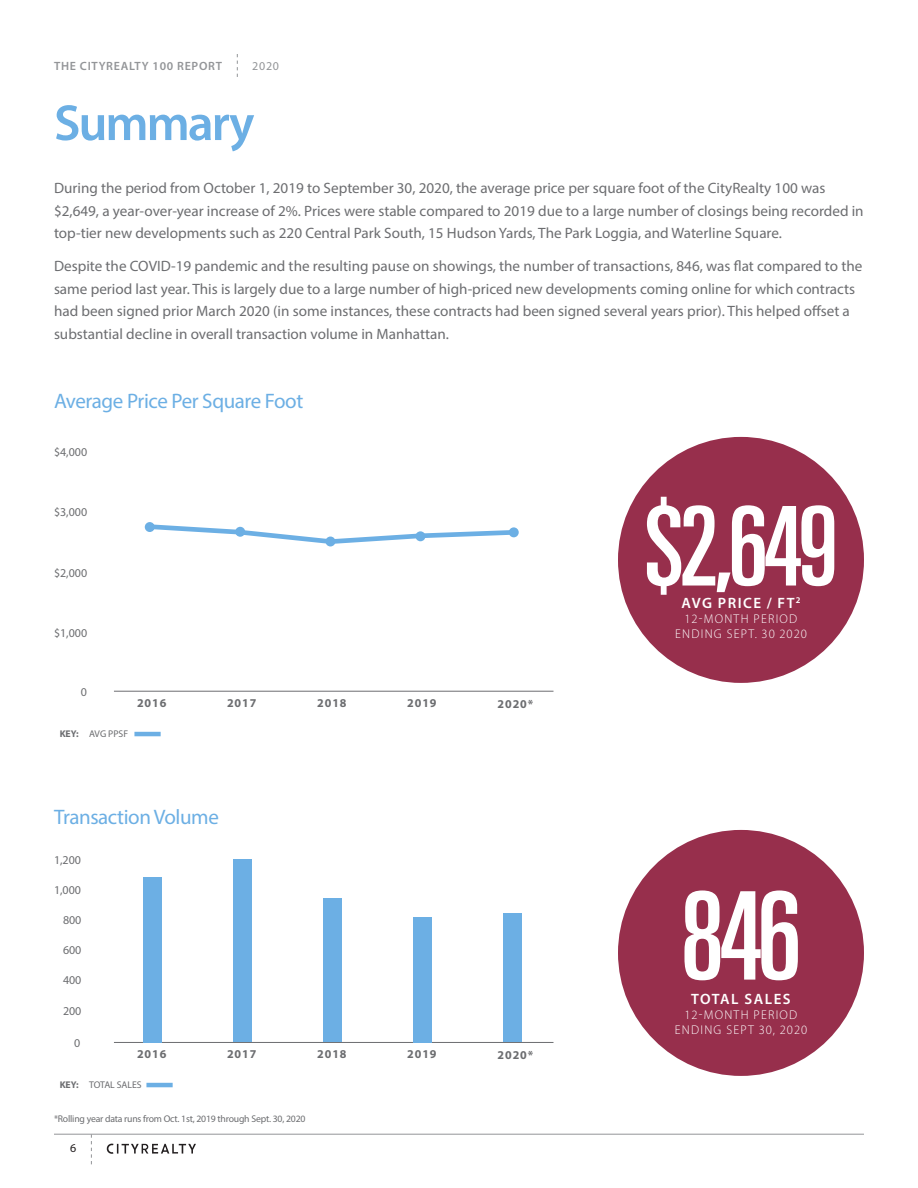
<style>
.page{position:relative;width:918px;height:1188px;background:#fff}
.page>*{position:absolute;margin:0;border:0;box-sizing:border-box;transform-origin:0 0}
.t1{font:ultra-condensed 122.4px "Univers LT";color:#fff}
.t2{font:ultra-condensed 110.1px "Univers LT";color:#fff}
.t3{font:600 51px "Myriad Pro";letter-spacing:-.04em;color:#6cafe4}
.t4{font:21px "Myriad Pro";letter-spacing:-.02em;color:#6cafe4}
.t5{font:15px/22.5px "Myriad Pro";color:#6c6d70}
.t6{font:600 15px "Myriad Pro";letter-spacing:.1em;color:#fff}
.t7{font:300 12.75px/15px "Myriad Pro";letter-spacing:.1em;color:#fff;text-align:center}
.t8{font:12px "Myriad Pro";color:#6c6d70}
.t9{font:700 12px "Myriad Pro";letter-spacing:.075em;color:#6c6d70}
.t10{font:600 12px "Myriad Pro";letter-spacing:.06em;color:#939598}
.t11{font:12px "Myriad Pro";color:#939598}
.t12{font:12px "Myriad Pro";color:#231f20}
.t13{font:9.75px "Myriad Pro";letter-spacing:-.02em;color:#6c6d70}
.t14{font:9.75px "Myriad Pro";color:#6c6d70}
.t15{font:700 9.75px "Myriad Pro";letter-spacing:-.005em;color:#6c6d70}
.t16{font:600 8.7px "Myriad Pro";color:#fff}
</style>
<div class="page">
<hr style="left:54px;top:1134px;width:810px;height:1px;background:#939598">
<svg style="left:237px;top:54px;width:1px;height:23px"></svg>
<svg style="left:91px;top:1134px;width:1px;height:30px"></svg>
<svg style="left:106px;top:1143px;width:90px;height:11px"></svg>
<div style="left:618px;top:830px;width:246px;height:246px;background:#972f4c;border-radius:50%"></div>
<hr style="left:114px;top:1042px;width:440px;height:1px;background:#6c6d70">
<hr style="left:134px;top:732px;width:27px;height:4px;background:#6cafe4">
<hr style="left:114px;top:691px;width:440px;height:1px;background:#6c6d70">
<div style="left:618px;top:437px;width:246px;height:246px;background:#972f4c;border-radius:50%"></div>
<hr style="left:146px;top:1083px;width:27px;height:4px;background:#6cafe4">
<div style="left:144px;top:877px;width:18px;height:165px;background:#6cafe4"></div>
<div style="left:234px;top:860px;width:18px;height:182px;background:#6cafe4"></div>
<div style="left:324px;top:899px;width:18px;height:143px;background:#6cafe4"></div>
<div style="left:414px;top:917px;width:18px;height:125px;background:#6cafe4"></div>
<div style="left:504px;top:914px;width:18px;height:128px;background:#6cafe4"></div>
<svg style="left:145px;top:522px;width:373px;height:25px"></svg>
<p class="t10" style="left:54px;top:58px;width:170px">THE CITYREALTY 100 REPORT</p>
<p class="t11" style="left:252px;top:59px;width:28px">2020</p>
<p class="t3" style="left:54px;top:90px;width:202px">Summary</p>
<p class="t5" style="left:54px;top:177px;width:811px">During the period from October 1, 2019 to September 30, 2020, the average price per square foot of the CityRealty 100 was $2,649, a year-over-year increase of 2%. Prices were stable compared to 2019 due to a large number of closings being recorded in top-tier new developments such as 220 Central Park South, 15 Hudson Yards, The Park Loggia, and Waterline Square.</p>
<p class="t5" style="left:54px;top:255px;width:810px">Despite the COVID-19 pandemic and the resulting pause on showings, the number of transactions, 846, was flat compared to the same period last year. This is largely due to a large number of high-priced new developments coming online for which contracts had been signed prior March 2020 (in some instances, these contracts had been signed several years prior). This helped offset a substantial decline in overall transaction volume in Manhattan.</p>
<p class="t4" style="left:54px;top:388px;width:251px">Average Price Per Square Foot</p>
<p class="t8" style="left:54px;top:445px;width:35px">$4,000</p>
<p class="t8" style="left:54px;top:505px;width:35px">$3,000</p>
<p class="t8" style="left:54px;top:565px;width:35px">$2,000</p>
<p class="t8" style="left:54px;top:626px;width:35px">$1,000</p>
<p class="t8" style="left:81px;top:684px;width:8px">0</p>
<p class="t15" style="left:60px;top:728px;width:20px">KEY:</p>
<p class="t13" style="left:89px;top:728px;width:40px">AVG PPSF</p>
<p class="t9" style="left:137px;top:696px;width:31px">2016</p>
<p class="t9" style="left:317px;top:696px;width:31px">2018</p>
<p class="t9" style="left:498px;top:696px;width:37px">2020*</p>
<p class="t9" style="left:227px;top:696px;width:31px">2017</p>
<p class="t9" style="left:407px;top:696px;width:31px">2019</p>
<p class="t4" style="left:54px;top:804px;width:166px">Transaction Volume</p>
<p class="t8" style="left:54px;top:853px;width:29px">1,200</p>
<p class="t8" style="left:54px;top:883px;width:29px">1,000</p>
<p class="t8" style="left:63px;top:913px;width:20px">800</p>
<p class="t8" style="left:63px;top:943px;width:20px">600</p>
<p class="t8" style="left:63px;top:973px;width:20px">400</p>
<p class="t8" style="left:63px;top:1004px;width:20px">200</p>
<p class="t8" style="left:74px;top:1035px;width:8px">0</p>
<p class="t9" style="left:137px;top:1047px;width:31px">2016</p>
<p class="t9" style="left:227px;top:1047px;width:31px">2017</p>
<p class="t9" style="left:317px;top:1047px;width:31px">2018</p>
<p class="t9" style="left:407px;top:1047px;width:31px">2019</p>
<p class="t9" style="left:498px;top:1047px;width:37px">2020*</p>
<p class="t15" style="left:60px;top:1079px;width:20px">KEY:</p>
<p class="t14" style="left:89px;top:1079px;width:54px">TOTAL SALES</p>
<p class="t13" style="left:54px;top:1113px;width:253px">*Rolling year data runs from Oct. 1st, 2019 through Sept. 30, 2020</p>
<p class="t12" style="left:70px;top:1141px;width:8px">6</p>
<p class="t2" style="left:644px;top:484px;width:195px">$2,649</p>
<p class="t16" style="left:796px;top:594px;width:6px">2</p>
<p class="t7" style="left:675px;top:611px;width:133px">12-MONTH PERIOD<br>ENDING SEPT. 30 2020</p>
<p class="t6" style="left:682px;top:593px;width:115px">AVG PRICE / FT</p>
<p class="t1" style="left:680px;top:867px;width:123px">846</p>
<p class="t6" style="left:691px;top:989px;width:101px">TOTAL SALES</p>
<p class="t7" style="left:675px;top:1007px;width:134px">12-MONTH PERIOD<br>ENDING SEPT 30, 2020</p>
</div>
